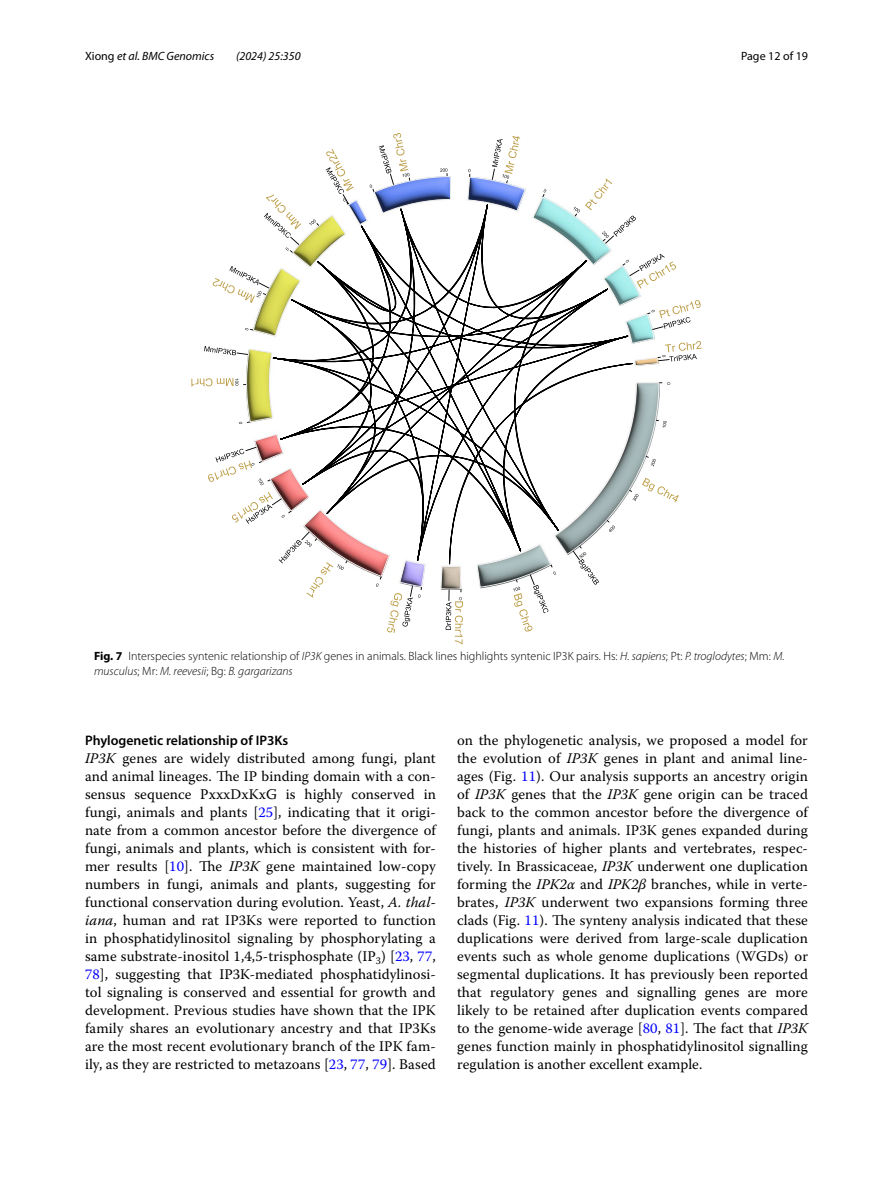
<style>
.page{position:relative;width:893px;height:1187px;background:#fff}
.page>*{position:absolute;margin:0;border:0;box-sizing:border-box;transform-origin:0 0}
.t1{font:14.7px/18px "Warnock Pro";letter-spacing:.005em;color:#000;text-align:justify}
.t2{font:600 13.8px "Myriad Pro";color:#000}
.t3{font:300 12px/15px "Myriad Pro";color:#000}
.t4{font:italic 12px "Myriad Pro";color:#000}
.t5{font:12px "Myriad Pro";color:#000}
.s1{font-style:normal}
.s2{font-weight:700}
.s3{font-style:italic}
.s4{color:#00f}
</style>
<div class="page">
<svg style="left:191px;top:346px;width:82px;height:78px"></svg>
<svg style="left:633px;top:382px;width:46px;height:121px"></svg>
<svg style="left:213px;top:133px;width:238px;height:203px"></svg>
<svg style="left:208px;top:435px;width:65px;height:89px"></svg>
<svg style="left:467px;top:136px;width:235px;height:230px"></svg>
<svg style="left:273px;top:198px;width:360px;height:444px"></svg>
<p class="t4" style="left:85px;top:48px;width:131px"><span class="s1">Xiong</span> et al. BMC Genomics</p>
<p class="t4" style="left:236px;top:48px;width:66px">(2024) 25:350</p>
<p class="t5" style="left:741px;top:49px;width:68px">Page 12 of 19</p>
<p class="t3" style="left:94px;top:648px;width:692px"><span class="s2">Fig. 7</span> Interspecies syntenic relationship of <span class="s3">IP3K</span> genes in animals. Black lines highlights syntenic IP3K pairs. Hs: <span class="s3">H. sapiens</span>; Pt: <span class="s3">P. troglodytes</span>; Mm: <span class="s3">M. musculus</span>; Mr: <span class="s3">M. reevesii</span>; Bg: <span class="s3">B. gargarizans</span></p>
<p class="t2" style="left:85px;top:731px;width:205px">Phylogenetic relationship of IP3Ks</p>
<p class="t1" style="left:85px;top:748px;width:352px"><span class="s3">IP3K</span> genes are widely distributed among fungi, plant and animal lineages. The IP binding domain with a con&shy;sensus sequence PxxxDxKxG is highly conserved in fungi, animals and plants [<span class="s4">25</span>], indicating that it origi&shy;nate from a common ancestor before the divergence of fungi, animals and plants, which is consistent with for&shy;mer results [<span class="s4">10</span>]. The <span class="s3">IP3K</span> gene maintained low-copy numbers in fungi, animals and plants, suggesting for functional conservation during evolution. Yeast, <span class="s3">A. thal&shy;iana</span>, human and rat IP3Ks were reported to function in phosphatidylinositol signaling by phosphorylating a same substrate-inositol 1,4,5-trisphosphate (IP<sub>3</sub>) [<span class="s4">23</span>, <span class="s4">77</span>, <span class="s4">78</span>], suggesting that IP3K-mediated phosphatidylinosi&shy;tol signaling is conserved and essential for growth and development. Previous studies have shown that the IPK family shares an evolutionary ancestry and that IP3Ks are the most recent evolutionary branch of the IPK fam&shy;ily, as they are restricted to metazoans [<span class="s4">23</span>, <span class="s4">77</span>, <span class="s4">79</span>]. Based</p>
<p class="t1" style="left:457px;top:730px;width:352px">on the phylogenetic analysis, we proposed a model for the evolution of <span class="s3">IP3K</span> genes in plant and animal line&shy;ages (Fig. <span class="s4">11</span>). Our analysis supports an ancestry origin of <span class="s3">IP3K</span> genes that the <span class="s3">IP3K</span> gene origin can be traced back to the common ancestor before the divergence of fungi, plants and animals. IP3K genes expanded during the histories of higher plants and vertebrates, respec&shy;tively. In Brassicaceae, <span class="s3">IP3K</span> underwent one duplication forming the <span class="s3">IPK2α</span> and <span class="s3">IPK2β</span> branches, while in verte&shy;brates, <span class="s3">IP3K</span> underwent two expansions forming three clads (Fig. <span class="s4">11</span>). The synteny analysis indicated that these duplications were derived from large-scale duplication events such as whole genome duplications (WGDs) or segmental duplications. It has previously been reported that regulatory genes and signalling genes are more likely to be retained after duplication events compared to the genome-wide average [<span class="s4">80</span>, <span class="s4">81</span>]. The fact that <span class="s3">IP3K </span>genes function mainly in phosphatidylinositol signalling regulation is another excellent example.</p>
</div>
